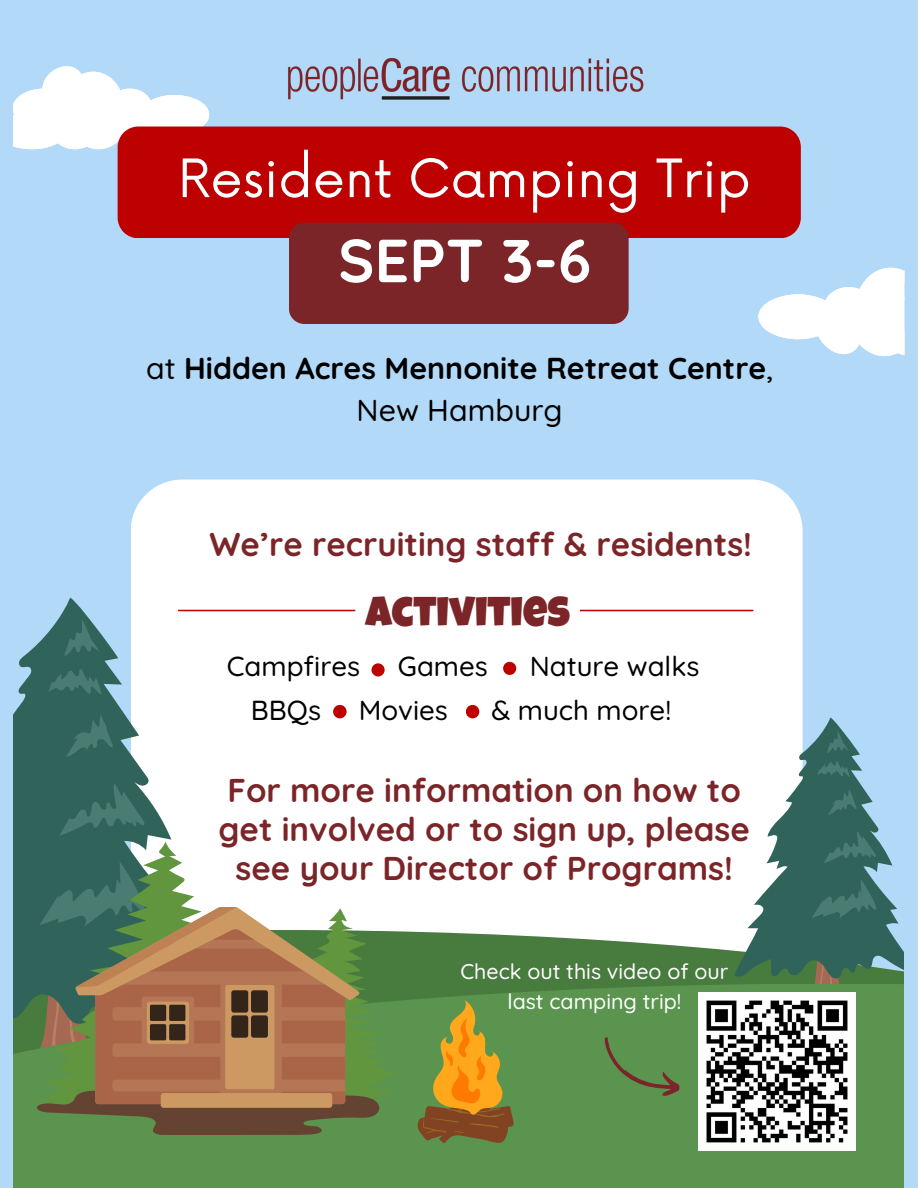
<style>
.page{position:relative;width:918px;height:1188px;background:#b2d9f8}
.page>*{position:absolute;margin:0;border:0;box-sizing:border-box;transform-origin:0 0}
.t1{font:700 60.75px "Quicksand";color:#fff}
.t2{font:51.6px "Now";color:#fff}
.t3{font:42.3px "Luckiest Guy";color:#7c2529}
.t4{font:700 33px/39.2px "Quicksand";color:#7c2529;text-align:center}
.t5{font:700 30.3px/41.7px "Quicksand";color:#000;text-align:center}
.t6{font:500 27.6px "Quicksand";color:#000}
.t7{font:500 21.3px/29.4px "Quicksand";color:#fff;text-align:center}
.s1{font-weight:500}
</style>
<div class="page">
<svg style="left:13px;top:66px;width:199px;height:90px"></svg>
<div style="left:118px;top:127px;width:683px;height:111px;background:#bd0000"></div>
<div style="left:131px;top:480px;width:672px;height:505px;background:#fff"></div>
<svg style="left:393px;top:931px;width:511px;height:53px;fill:#487b3e"></svg>
<svg style="left:57px;top:598px;width:154px;height:22px"></svg>
<svg style="left:763px;top:979px;width:134px;height:5px"></svg>
<svg style="left:734px;top:717px;width:170px;height:262px"></svg>
<svg style="left:812px;top:731px;width:64px;height:188px"></svg>
<div style="left:0;top:984px;width:918px;height:204px;background:#5a944f"></div>
<svg style="left:418px;top:1000px;width:96px;height:143px"></svg>
<svg style="left:382px;top:664px;width:3px;height:11px"></svg>
<div style="left:503px;top:662px;width:13px;height:13px;background:#bd0000"></div>
<hr style="left:580px;top:610px;width:173px;height:1px;background:#bd0000">
<hr style="left:178px;top:610px;width:177px;height:1px;background:#bd0000">
<svg style="left:758px;top:268px;width:147px;height:88px"></svg>
<img style="left:288px;top:57px;width:356px;height:43px">
<svg style="left:382px;top:931px;width:11px;height:164px"></svg>
<svg style="left:10px;top:620px;width:372px;height:516px"></svg>
<div style="left:161px;top:1093px;width:171px;height:15px;background:#cd9963;border-radius:3px"></div>
<div style="left:142px;top:997px;width:52px;height:52px;background:#b47654;border-radius:3px"></div>
<svg style="left:147px;top:1002px;width:42px;height:42px"></svg>
<div style="left:150px;top:1005px;width:16px;height:16px;background:#34251b;border-radius:2px"></div>
<div style="left:169px;top:1005px;width:16px;height:16px;background:#34251b;border-radius:2px"></div>
<div style="left:150px;top:1024px;width:16px;height:16px;background:#34251b;border-radius:2px"></div>
<div style="left:169px;top:1024px;width:16px;height:16px;background:#34251b;border-radius:2px"></div>
<div style="left:333px;top:705px;width:14px;height:13px;background:#bd0000"></div>
<div style="left:466px;top:705px;width:13px;height:13px;background:#bd0000"></div>
<div style="left:289px;top:223px;width:340px;height:101px;background:#7c2529"></div>
<svg style="left:605px;top:1037px;width:75px;height:59px"></svg>
<img style="left:698px;top:993px;width:158px;height:157px">
<p class="t2" style="left:178px;top:150px;width:574px">Resident Camping Trip</p>
<p class="t1" style="left:338px;top:221px;width:255px">SEPT 3-6</p>
<h4 class="t5" style="left:146px;top:347px;width:628px"><span class="s1">at</span> Hidden Acres Mennonite Retreat Centre<span class="s1">,<br>New Hamburg</span></h4>
<h4 class="t4" style="left:209px;top:524px;width:544px">We’re recruiting staff &amp; residents!</h4>
<h1 class="t3" style="left:365px;top:597px;width:206px">ACTIVITIES</h1>
<h3 class="t6" style="left:227px;top:648px;width:135px">Campfires</h3>
<p class="t6" style="left:398px;top:648px;width:92px">Games</p>
<h3 class="t6" style="left:530px;top:648px;width:171px">Nature walks</h3>
<h2 class="t6" style="left:251px;top:693px;width:72px">BBQs</h2>
<h4 class="t6" style="left:359px;top:693px;width:91px">Movies</h4>
<h4 class="t6" style="left:491px;top:693px;width:181px">&amp; much more!</h4>
<h4 class="t4" style="left:219px;top:770px;width:533px">For more information on how to get involved or to sign up, please see your Director of Programs!</h4>
<p class="t7" style="left:461px;top:956px;width:269px">Check out this video of our last camping trip!</p>
</div>
